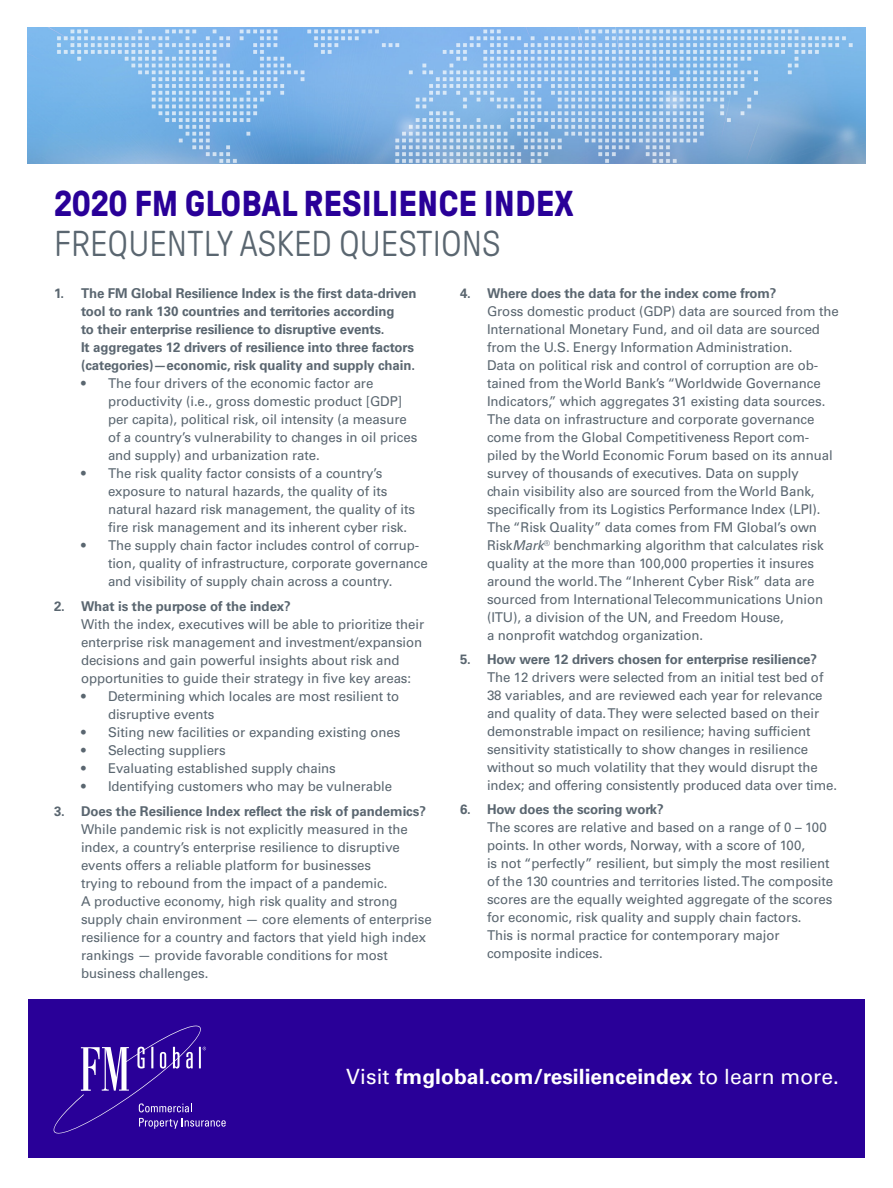
<style>
.page{position:relative;width:893px;height:1188px;background:#fff}
.page>*{position:absolute;margin:0;border:0;box-sizing:border-box;transform-origin:0 0}
.t1{font:700 36px "GT Pressura Pro";color:#290098}
.t2{font:300 36px "GT Pressura Pro";color:#5a6670}
.t3{font:700 21px "Univers LT Std";color:#fff}
.t4{font:13.5px/18px "Univers LT Std";letter-spacing:-.005em;color:#5a6670}
.t5{font:700 13.5px/18px "Univers LT Std";letter-spacing:-.005em;color:#5a6670}
.s1{font-style:italic}
.s2{font-weight:400}
</style>
<div class="page">
<img style="left:27px;top:27px;width:839px;height:136px">
<div style="left:28px;top:999px;width:836px;height:159px;background:#290098"></div>
<svg style="left:54px;top:1026px;width:172px;height:108px"></svg>
<h1 class="t1" style="left:54px;top:184px;width:521px">2020 FM GLOBAL RESILIENCE INDEX</h1>
<h1 class="t2" style="left:54px;top:225px;width:448px">FREQUENTLY ASKED QUESTIONS</h1>
<p class="t5" style="left:81px;top:285px;width:337px;text-indent:-27px">1. The FM Global Resilience Index is the first data-driven tool to rank 130 countries and territories according<br>to their enterprise resilience to disruptive events.<br>It aggregates 12 drivers of resilience into three factors (categories)—economic, risk quality and supply chain.</p>
<p class="t4" style="left:108px;top:375px;width:311px;text-indent:-27px">• The four drivers of the economic factor are productivity (i.e., gross domestic product [GDP] per capita), political risk, oil intensity (a measure of a country’s vulnerability to changes in oil prices and supply) and urbanization rate.</p>
<p class="t4" style="left:108px;top:465px;width:308px;text-indent:-27px">• The risk quality factor consists of a country’s exposure to natural hazards, the quality of its natural hazard risk management, the quality of its fire risk management and its inherent cyber risk.</p>
<p class="t4" style="left:108px;top:537px;width:321px;text-indent:-27px">• The supply chain factor includes control of corrup&shy;tion, quality of infrastructure, corporate governance and visibility of supply chain across a country.</p>
<p class="t5" style="left:54px;top:597px;width:238px">2. What is the purpose of the index?</p>
<p class="t4" style="left:81px;top:615px;width:345px">With the index, executives will be able to prioritize their enterprise risk management and investment/expansion decisions and gain powerful insights about risk and opportunities to guide their strategy in five key areas:</p>
<p class="t4" style="left:108px;top:687px;width:293px;text-indent:-27px">• Determining which locales are most resilient to disruptive events</p>
<p class="t4" style="left:81px;top:723px;width:321px">• Siting new facilities or expanding existing ones</p>
<p class="t4" style="left:81px;top:741px;width:146px">• Selecting suppliers</p>
<p class="t4" style="left:81px;top:759px;width:256px">• Evaluating established supply chains</p>
<p class="t4" style="left:81px;top:777px;width:313px">• Identifying customers who may be vulnerable</p>
<p class="t5" style="left:54px;top:802px;width:373px">3. Does the Resilience Index reflect the risk of pandemics?</p>
<p class="t4" style="left:81px;top:820px;width:352px">While pandemic risk is not explicitly measured in the index, a country’s enterprise resilience to disruptive events offers a reliable platform for businesses<br>trying to rebound from the impact of a pandemic.<br>A productive economy, high risk quality and strong supply chain environment — core elements of enterprise resilience for a country and factors that yield high index rankings — provide favorable conditions for most business challenges.</p>
<p class="t5" style="left:460px;top:285px;width:318px">4. Where does the data for the index come from?</p>
<p class="t4" style="left:487px;top:303px;width:353px">Gross domestic product (GDP) data are sourced from the International Monetary Fund, and oil data are sourced from the U.S. Energy Information Administration.<br>Data on political risk and control of corruption are ob&shy;tained from the World Bank’s “Worldwide Governance Indicators,” which aggregates 31 existing data sources.<br>The data on infrastructure and corporate governance come from the Global Competitiveness Report com&shy;piled by the World Economic Forum based on its annual survey of thousands of executives. Data on supply<br>chain visibility also are sourced from the World Bank, specifically from its Logistics Performance Index (LPI).<br>The “Risk Quality” data comes from FM Global’s own Risk<span class="s1">Mark</span><sup>®</sup> benchmarking algorithm that calculates risk quality at the more than 100,000 properties it insures around the world. The “Inherent Cyber Risk” data are sourced from International Telecommunications Union (ITU), a division of the UN, and Freedom House,<br>a nonprofit watchdog organization.</p>
<p class="t5" style="left:460px;top:651px;width:359px">5. How were 12 drivers chosen for enterprise resilience?</p>
<p class="t4" style="left:487px;top:669px;width:352px">The 12 drivers were selected from an initial test bed of 38 variables, and are reviewed each year for relevance and quality of data. They were selected based on their demonstrable impact on resilience; having sufficient sensitivity statistically to show changes in resilience without so much volatility that they would disrupt the index; and offering consistently produced data over time.</p>
<p class="t5" style="left:460px;top:801px;width:205px">6. How does the scoring work?</p>
<p class="t4" style="left:487px;top:819px;width:348px">The scores are relative and based on a range of 0 – 100 points. In other words, Norway, with a score of 100,<br>is not “perfectly” resilient, but simply the most resilient of the 130 countries and territories listed. The composite scores are the equally weighted aggregate of the scores for economic, risk quality and supply chain factors.<br>This is normal practice for contemporary major composite indices.</p>
<h2 class="t3" style="left:346px;top:1064px;width:494px"><span class="s2">Visit</span> fmglobal.com/resilienceindex <span class="s2">to learn more.</span></h2>
</div>
